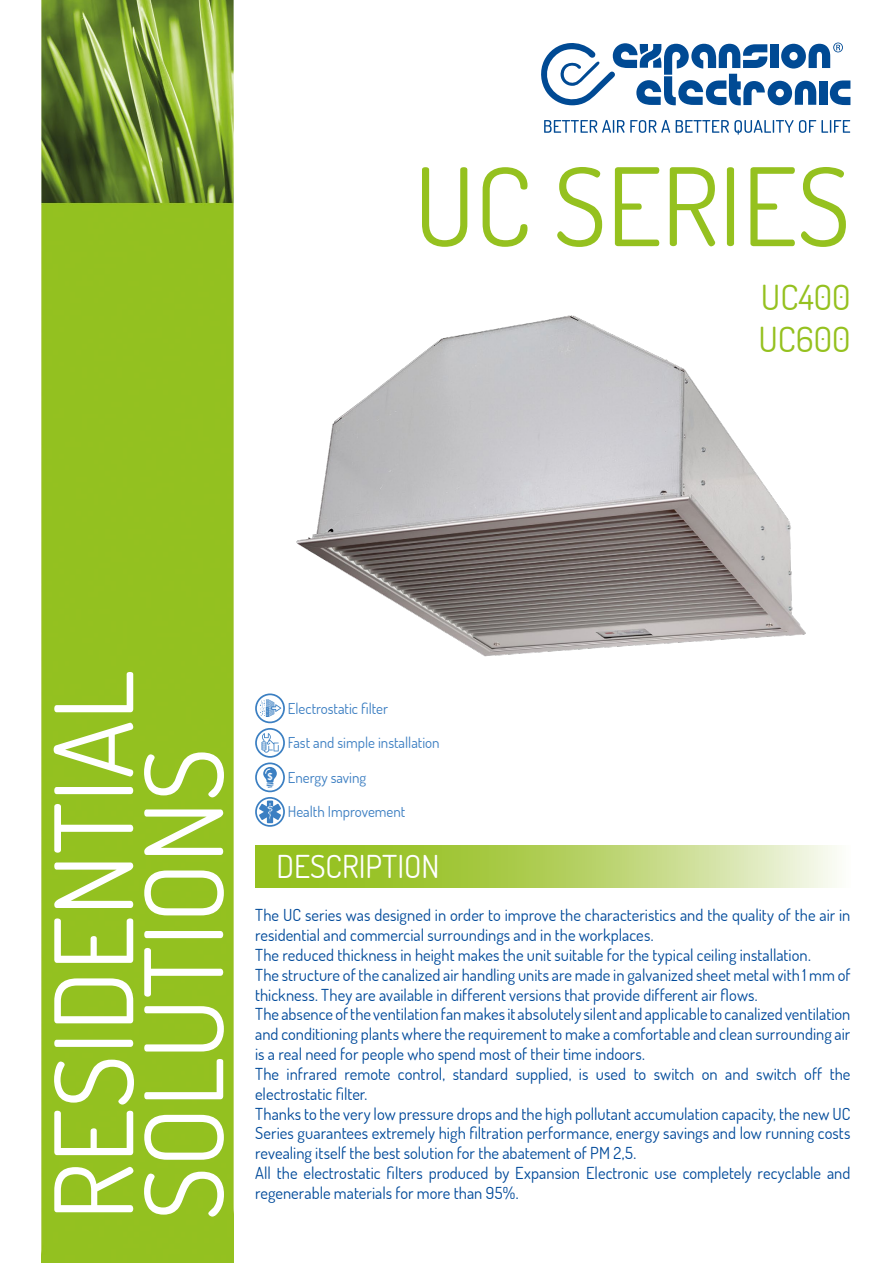
<style>
.page{position:relative;width:893px;height:1263px;background:#fff}
.page>*{position:absolute;margin:0;border:0;box-sizing:border-box;transform-origin:0 0}
.t1{font:108px/90px "Terminal Dosis";color:#fff}
.t2{font:108px "Terminal Dosis";color:#95c11f}
.t3{font:34.5px/41.4px "Terminal Dosis";color:#95c11f}
.t4{font:31.5px "Terminal Dosis";color:#fff}
.t5{font:16.5px/19.8px "Terminal Dosis";color:#004a9a}
.t6{font:15px "Terminal Dosis";color:#3d7fc2}
</style>
<div class="page">
<img style="left:42px;top:0;width:192px;height:1263px">
<svg style="left:544px;top:120px;width:126px;height:13px"></svg>
<svg style="left:676px;top:120px;width:174px;height:15px"></svg>
<svg style="left:541px;top:43px;width:309px;height:62px"></svg>
<img style="left:296px;top:315px;width:510px;height:342px">
<svg style="left:255px;top:845px;width:582px;height:43px;background:#b6d266"></svg>
<svg style="left:255px;top:693px;width:30px;height:134px"></svg>
<h1 class="t2" style="left:414px;top:136px;width:438px">UC SERIES</h1>
<h2 class="t3" style="left:758px;top:276px;width:94px">UC400<br>UC600</h2>
<h1 class="t1" style="left:46px;top:1220px;width:551px;rotate:-90deg">RESIDENTIAL<br>SOLUTIONS</h1>
<p class="t6" style="left:288px;top:698px;width:102px">Electrostatic filter</p>
<p class="t6" style="left:288px;top:733px;width:153px">Fast and simple installation</p>
<p class="t6" style="left:267px;top:767px;width:100px"><sup>$</sup> Energy saving</p>
<p class="t6" style="left:288px;top:802px;width:119px">Health Improvement</p>
<h3 class="t4" style="left:276px;top:846px;width:165px">DESCRIPTION</h3>
<p class="t5" style="left:255px;top:905px;width:597px">The UC series was designed in order to improve the characteristics and the quality of the air in residential and commercial surroundings and in the workplaces.<br>The reduced thickness in height makes the unit suitable for the typical ceiling installation.<br>The structure of the canalized air handling units are made in galvanized sheet metal with 1 mm of thickness. They are available in different versions that provide different air flows.<br>The absence of the ventilation fan makes it absolutely silent and applicable to canalized ventilation and conditioning plants where the requirement to make a comfortable and clean surrounding air is a real need for people who spend most of their time indoors.<br>The infrared remote control, standard supplied, is used to switch on and switch off the electrostatic filter.<br>Thanks to the very low pressure drops and the high pollutant accumulation capacity, the new UC Series guarantees extremely high filtration performance, energy savings and low running costs revealing itself the best solution for the abatement of PM 2,5.<br>All the electrostatic filters produced by Expansion Electronic use completely recyclable and regenerable materials for more than 95%.</p>
</div>
